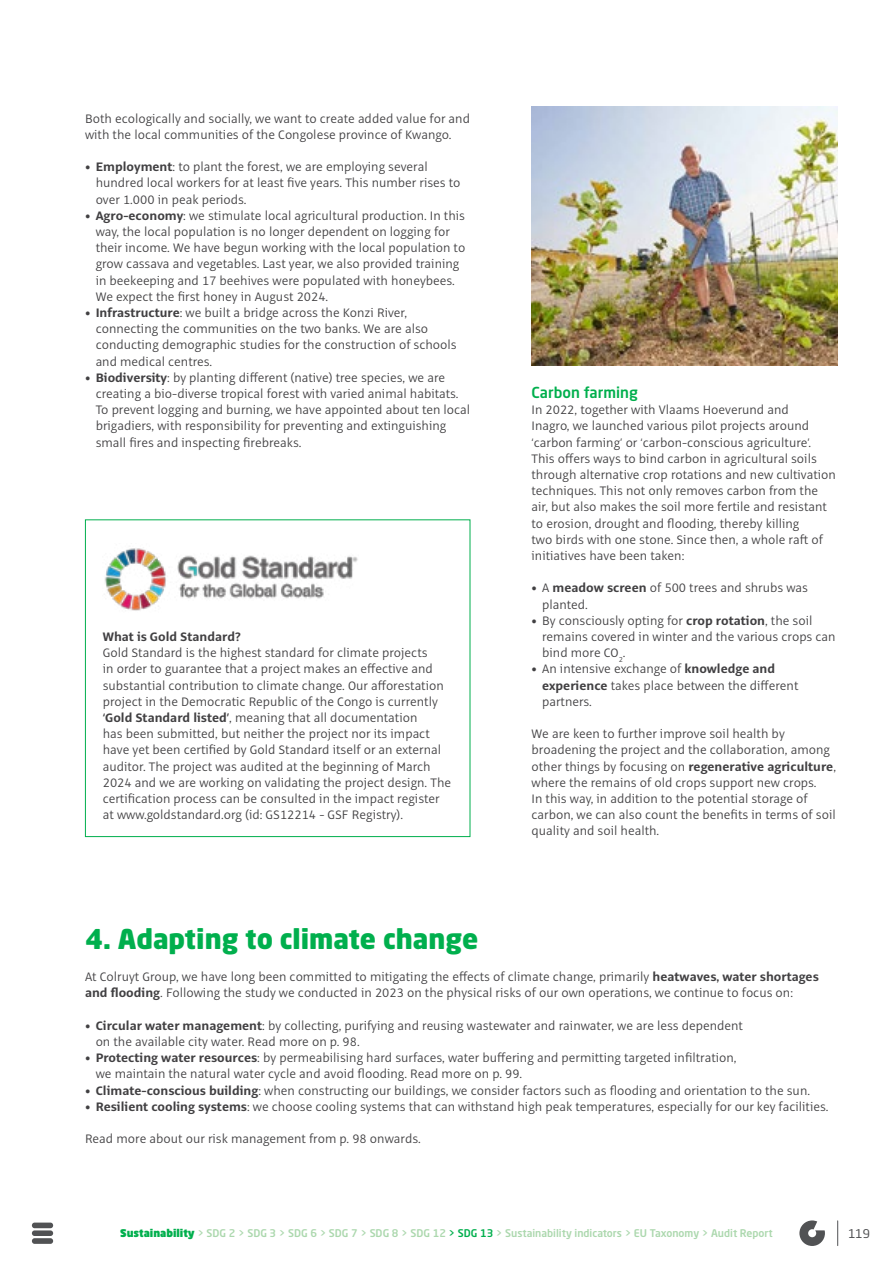
<style>
.page{position:relative;width:893px;height:1263px;background:#fff}
.page>*{position:absolute;margin:0;border:0;box-sizing:border-box;transform-origin:0 0}
.t1{font:900 27px "Neo Sans Std";color:#00af4d}
.t2{font:500 15px "Neo Sans Std";color:#00af4d}
.t3{font:300 13.5px/16.2px "Alto Pro";color:#414042}
.t4{font:700 13.5px "Alto Pro";color:#414042}
.t5{font:12px "Neo Sans Std";color:#515254}
.t6{font:500 10.5px "Neo Sans Std";color:#acd8ae}
.s1{font-weight:700}
.s2{font-weight:900;color:#00af4d}
.s3{color:#00af4d}
</style>
<div class="page">
<svg style="left:799px;top:1220px;width:26px;height:26px"></svg>
<svg style="left:837px;top:1221px;width:1px;height:24px"></svg>
<img style="left:105px;top:548px;width:253px;height:63px">
<div style="left:85px;top:519px;width:385px;height:318px;border:1px solid #00af4d"></div>
<img style="left:531px;top:106px;width:307px;height:259px">
<div style="left:32px;top:1230px;width:21px;height:6px;background:#515254;border-radius:3px"></div>
<div style="left:32px;top:1222px;width:21px;height:6px;background:#515254;border-radius:3px"></div>
<div style="left:32px;top:1238px;width:21px;height:6px;background:#515254;border-radius:3px"></div>
<p class="t3" style="left:85px;top:110px;width:386px">Both ecologically and socially, we want to create added value for and with the local communities of the Congolese province of Kwango.</p>
<p class="t3" style="left:96px;top:159px;width:366px;text-indent:-11px">• <span class="s1">Employment</span>: to plant the forest, we are employing several hundred local workers for at least five years. This number rises to over 1.000 in peak periods.</p>
<p class="t3" style="left:96px;top:207px;width:371px;text-indent:-11px">• <span class="s1">Agro-economy</span>: we stimulate local agricultural production. In this way, the local population is no longer dependent on logging for their income. We have begun working with the local population to grow cassava and vegetables. Last year, we also provided training in beekeeping and 17 beehives were populated with honeybees.<br>We expect the first honey in August 2024.</p>
<p class="t3" style="left:96px;top:305px;width:363px;text-indent:-11px">• <span class="s1">Infrastructure</span>: we built a bridge across the Konzi River, connecting the communities on the two banks. We are also conducting demographic studies for the construction of schools and medical centres.</p>
<p class="t3" style="left:96px;top:369px;width:376px;text-indent:-11px">• <span class="s1">Biodiversity</span>: by planting different (native) tree species, we are creating a bio-diverse tropical forest with varied animal habitats.<br>To prevent logging and burning, we have appointed about ten local brigadiers, with responsibility for preventing and extinguishing small fires and inspecting firebreaks.</p>
<p class="t4" style="left:103px;top:628px;width:139px">What is Gold Standard?</p>
<p class="t3" style="left:103px;top:645px;width:350px">Gold Standard is the highest standard for climate projects<br>in order to guarantee that a project makes an effective and substantial contribution to climate change. Our afforestation project in the Democratic Republic of the Congo is currently <span class="s1">‘Gold Standard listed’</span>, meaning that all documentation<br>has been submitted, but neither the project nor its impact have yet been certified by Gold Standard itself or an external auditor. The project was audited at the beginning of March 2024 and we are working on validating the project design. The certification process can be consulted in the impact register at www.goldstandard.org (id: GS12214 - GSF Registry).</p>
<p class="t2" style="left:531px;top:383px;width:108px">Carbon farming</p>
<p class="t3" style="left:531px;top:402px;width:306px">In 2022, together with Vlaams Hoeverund and<br>Inagro, we launched various pilot projects around ‘carbon farming’ or ‘carbon-conscious agriculture’.<br>This offers ways to bind carbon in agricultural soils through alternative crop rotations and new cultivation techniques. This not only removes carbon from the air, but also makes the soil more fertile and resistant to erosion, drought and flooding, thereby killing<br>two birds with one stone. Since then, a whole raft of initiatives have been taken:</p>
<p class="t3" style="left:542px;top:580px;width:267px;text-indent:-11px">• A <span class="s1">meadow screen</span> of 500 trees and shrubs was planted.</p>
<p class="t3" style="left:542px;top:612px;width:295px;text-indent:-11px">• By consciously opting for <span class="s1">crop rotation</span>, the soil remains covered in winter and the various crops can bind more CO<sub>2</sub>.</p>
<p class="t3" style="left:542px;top:661px;width:258px;text-indent:-11px">• An intensive exchange of <span class="s1">knowledge and experience</span> takes place between the different partners.</p>
<p class="t3" style="left:531px;top:726px;width:306px">We are keen to further improve soil health by broadening the project and the collaboration, among other things by focusing on <span class="s1">regenerative agriculture</span>, where the remains of old crops support new crops.<br>In this way, in addition to the potential storage of carbon, we can also count the benefits in terms of soil quality and soil health.</p>
<h1 class="t1" style="left:85px;top:921px;width:395px">4. Adapting to climate change</h1>
<p class="t3" style="left:85px;top:969px;width:735px">At Colruyt Group, we have long been committed to mitigating the effects of climate change, primarily <span class="s1">heatwaves, water shortages and flooding</span>. Following the study we conducted in 2023 on the physical risks of our own operations, we continue to focus on:</p>
<p class="t3" style="left:96px;top:1017px;width:649px;text-indent:-11px">• <span class="s1">Circular water management</span>: by collecting, purifying and reusing wastewater and rainwater, we are less dependent on the available city water. Read more on p. 98.</p>
<p class="t3" style="left:96px;top:1050px;width:642px;text-indent:-11px">• <span class="s1">Protecting water resources</span>: by permeabilising hard surfaces, water buffering and permitting targeted infiltration, we maintain the natural water cycle and avoid flooding. Read more on p. 99.</p>
<p class="t3" style="left:85px;top:1082px;width:726px">• <span class="s1">Climate-conscious building</span>: when constructing our buildings, we consider factors such as flooding and orientation to the sun.</p>
<p class="t3" style="left:85px;top:1098px;width:745px">• <span class="s1">Resilient cooling systems</span>: we choose cooling systems that can withstand high peak temperatures, especially for our key facilities.</p>
<p class="t3" style="left:85px;top:1131px;width:337px">Read more about our risk management from p. 98 onwards.</p>
<p class="t6" style="left:120px;top:1226px;width:654px"><span class="s2">Sustainability</span> &gt; SDG 2 &gt; SDG 3 &gt; SDG 6 &gt; SDG 7 &gt; SDG 8 &gt; SDG 12 <span class="s3">&gt; SDG 13</span> &gt; Sustainability indicators &gt; EU Taxonomy &gt; Audit Report</p>
<p class="t5" style="left:848px;top:1226px;width:23px">119</p>
</div>
